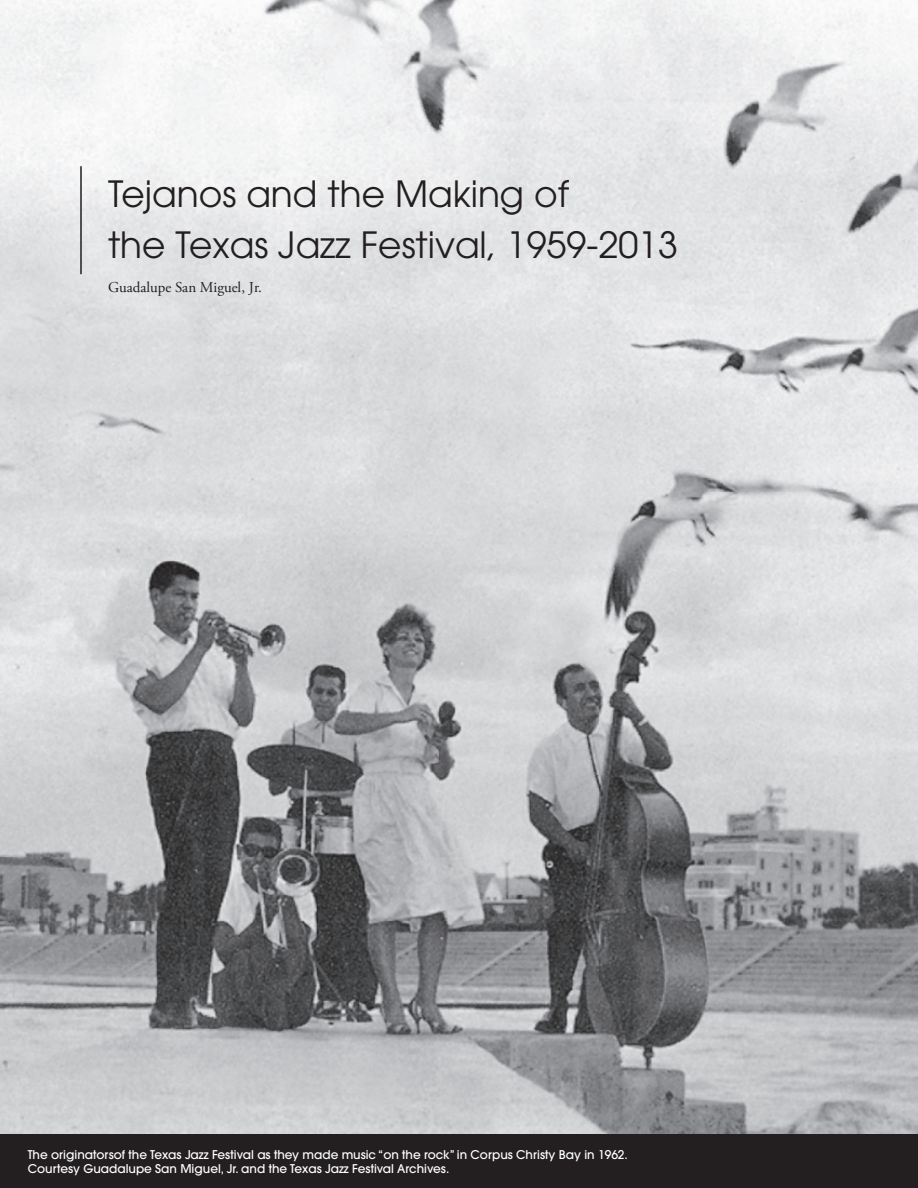
<style>
.page{position:relative;width:918px;height:1188px;background:#fff}
.page>*{position:absolute;margin:0;border:0;box-sizing:border-box;transform-origin:0 0}
.t1{font:36px/51px "Avant Garde";color:#231f20}
.t2{font:15px "Adobe Garamond Pro";color:#231f20}
.t3{font:500 12px/13.5px "Avant Garde";color:#fff}
</style>
<div class="page">
<img style="left:0;top:0;width:918px;height:1134px">
<div style="left:0;top:1134px;width:918px;height:54px;background:#231f20"></div>
<hr style="left:80px;top:166px;width:2px;height:108px;background:#231f20">
<p class="t1" style="left:108px;top:168px;width:572px">Tejanos and the Making of<br>the Texas Jazz Festival, 1959-2013</p>
<p class="t2" style="left:108px;top:278px;width:155px">Guadalupe San Miguel, Jr.</p>
<p class="t3" style="left:28px;top:1148px;width:602px">The originatorsof the Texas Jazz Festival as they made music “on the rock” in Corpus Christy Bay in 1962.<br>Courtesy Guadalupe San Miguel, Jr. and the Texas Jazz Festival Archives.</p>
</div>
